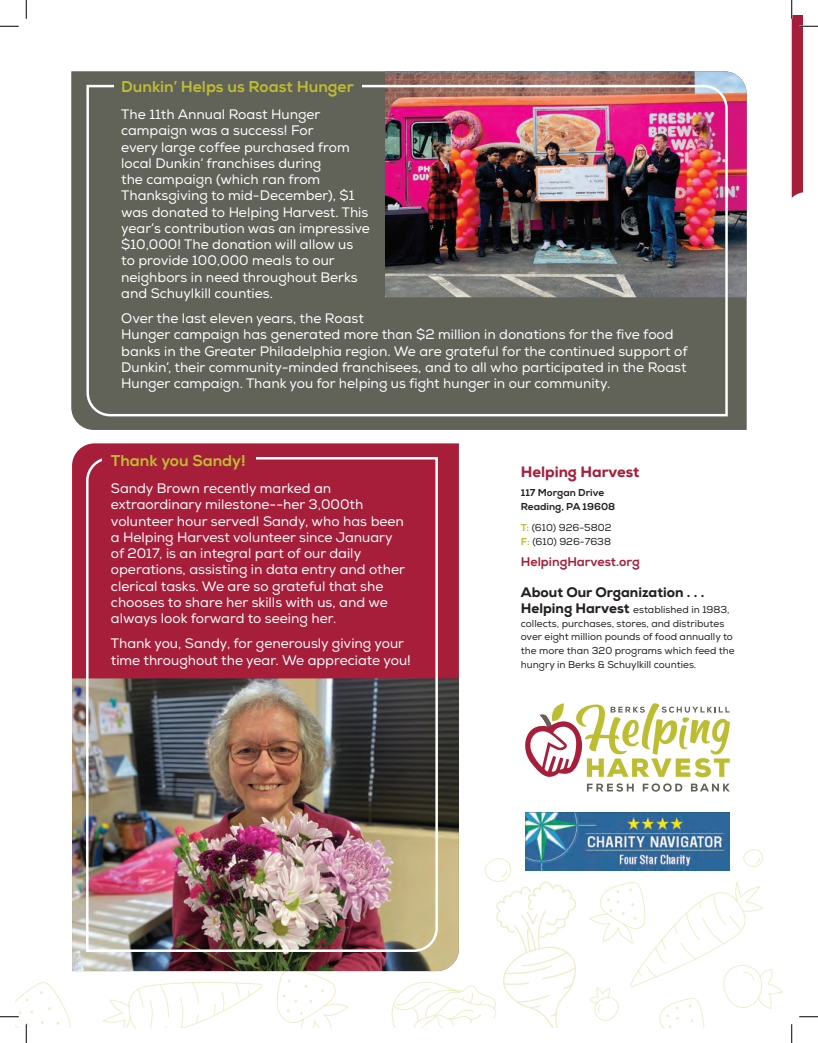
<style>
.page{position:relative;width:818px;height:1043px;background:#fff}
.page>*{position:absolute;margin:0;border:0;box-sizing:border-box;transform-origin:0 0}
.t1{font:800 15.62px "Nexa";color:#bdbd31}
.t2{font:800 15px "Nexa";color:#a61e3a}
.t3{font:13.75px/16.2px "Nexa";color:#fff}
.t4{font:800 13.75px "Nexa";color:#231f20}
.t5{font:800 12.5px "Nexa";color:#a61e3a}
.t6{font:10px/13.8px "Nexa";color:#231f20}
.t7{font:800 10px/13.8px "Nexa";color:#231f20}
.s1{font-weight:800;color:#bdbd31}
.s2{font-weight:800;font-size:13.75px}
</style>
<div class="page">
<svg style="left:101px;top:971px;width:248px;height:57px"></svg>
<svg style="left:743px;top:849px;width:20px;height:18px"></svg>
<svg style="left:589px;top:882px;width:194px;height:146px"></svg>
<svg style="left:388px;top:858px;width:189px;height:170px"></svg>
<div style="left:71px;top:71px;width:675px;height:359px;background:#616258"></div>
<img style="left:385px;top:71px;width:361px;height:226px">
<div style="left:72px;top:443px;width:387px;height:235px;background:#a61e3a"></div>
<img style="left:72px;top:678px;width:387px;height:293px">
<img style="left:85px;top:456px;width:354px;height:497px">
<img style="left:525px;top:812px;width:204px;height:58px">
<svg style="left:587px;top:783px;width:46px;height:8px"></svg>
<svg style="left:642px;top:783px;width:40px;height:8px"></svg>
<svg style="left:691px;top:783px;width:38px;height:8px"></svg>
<svg style="left:525px;top:703px;width:204px;height:74px"></svg>
<img style="left:85px;top:84px;width:644px;height:333px">
<div style="left:114px;top:79px;width:248px;height:23px;background:#616258"></div>
<div style="left:102px;top:451px;width:154px;height:22px;background:#a61e3a"></div>
<svg style="left:0;top:25px;width:19px;height:2px"></svg>
<svg style="left:799px;top:1016px;width:19px;height:1px"></svg>
<svg style="left:25px;top:0;width:2px;height:19px"></svg>
<svg style="left:0;top:982px;width:71px;height:60px"></svg>
<svg style="left:791px;top:0;width:27px;height:198px"></svg>
<svg style="left:791px;top:1024px;width:1px;height:18px"></svg>
<p class="t1" style="left:121px;top:77px;width:234px">Dunkin’ Helps us Roast Hunger</p>
<p class="t3" style="left:121px;top:106px;width:250px">The 11th Annual Roast Hunger campaign was a success! For<br>every large coffee purchased from local Dunkin’ franchises during<br>the campaign (which ran from<br>Thanksgiving to mid-December), $1 was donated to Helping Harvest. This year’s contribution was an impressive $10,000! The donation will allow us to provide 100,000 meals to our neighbors in need throughout Berks and Schuylkill counties.</p>
<p class="t3" style="left:121px;top:310px;width:568px">Over the last eleven years, the Roast<br>Hunger campaign has generated more than $2 million in donations for the five food banks in the Greater Philadelphia region. We are grateful for the continued support of Dunkin’, their community-minded franchisees, and to all who participated in the Roast Hunger campaign. Thank you for helping us fight hunger in our community.</p>
<p class="t1" style="left:111px;top:450px;width:136px">Thank you Sandy!</p>
<p class="t3" style="left:111px;top:480px;width:295px">Sandy Brown recently marked an extraordinary milestone--her 3,000th volunteer hour served! Sandy, who has been a Helping Harvest volunteer since January of 2017, is an integral part of our daily operations, assisting in data entry and other clerical tasks. We are so grateful that she chooses to share her skills with us, and we always look forward to seeing her.</p>
<p class="t3" style="left:111px;top:635px;width:301px">Thank you, Sandy, for generously giving your time throughout the year. We appreciate you!</p>
<p class="t2" style="left:521px;top:462px;width:120px">Helping Harvest</p>
<p class="t7" style="left:521px;top:486px;width:96px">117 Morgan Drive<br>Reading, PA 19608</p>
<p class="t6" style="left:521px;top:521px;width:92px"><span class="s1">T:</span> (610) 926-5802<br><span class="s1">F:</span> (610) 926-7638</p>
<p class="t5" style="left:521px;top:554px;width:120px">HelpingHarvest.org</p>
<p class="t4" style="left:521px;top:583px;width:185px">About Our Organization . . .</p>
<p class="t6" style="left:521px;top:602px;width:215px"><span class="s2">Helping Harvest</span> established in 1983, collects, purchases, stores, and distributes over eight million pounds of food annually to the more than 320 programs which feed the hungry in Berks &amp; Schuylkill counties.</p>
</div>
